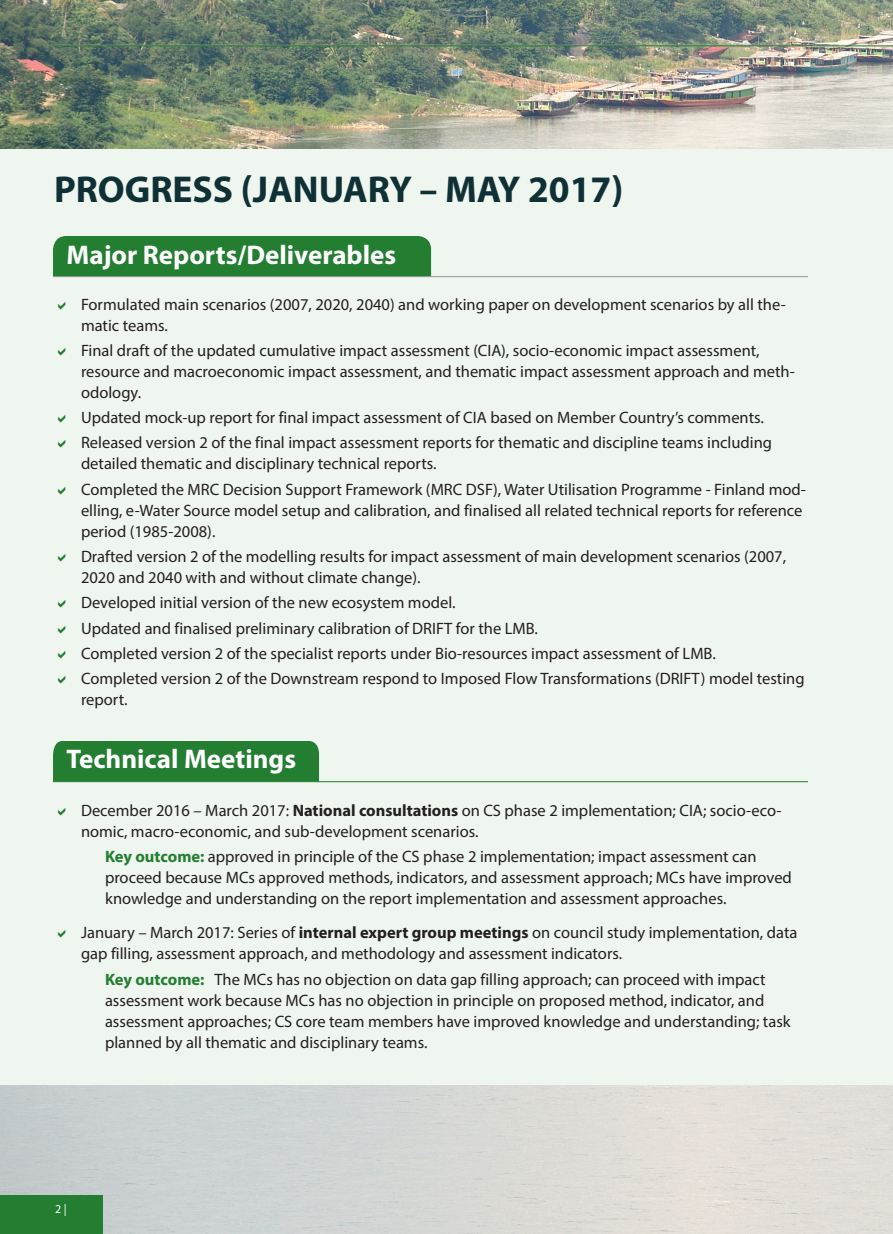
<style>
.page{position:relative;width:893px;height:1234px;background:#fff}
.page>*{position:absolute;margin:0;border:0;box-sizing:border-box;transform-origin:0 0}
.t1{font:700 37.5px "Myriad Hebrew";color:#0f3034}
.t2{font:700 27px "Myriad Pro";color:#fff}
.t3{font:16.5px/21px "Myriad Pro";color:#231f20}
.t4{font:12px "Myriad Pro";color:#fff}
.s1{font-weight:700}
.s2{font-weight:700;color:#237e32}
</style>
<div class="page">
<div style="left:0;top:122px;width:893px;height:1111px;background:#eff5ef"></div>
<img style="left:0;top:0;width:893px;height:149px">
<img style="left:0;top:1085px;width:893px;height:148px">
<hr style="left:54px;top:45px;width:839px;height:1px;background:#237e32">
<div style="left:0;top:1195px;width:102px;height:38px;background:#237e32"></div>
<div style="left:53px;top:236px;width:378px;height:40px;background:#237e32"></div>
<div style="left:53px;top:741px;width:266px;height:40px;background:#237e32"></div>
<hr style="left:53px;top:276px;width:755px;height:1px;background:#939598">
<hr style="left:53px;top:781px;width:755px;height:1px;background:#237e32">
<h1 class="t1" style="left:54px;top:169px;width:571px">PROGRESS (JANUARY – MAY 2017)</h1>
<h2 class="t2" style="left:67px;top:237px;width:331px">Major Reports/Deliverables</h2>
<p class="t3" style="left:81px;top:293px;width:706px">Formulated main scenarios (2007, 2020, 2040) and working paper on development scenarios by all the&shy;matic teams.</p>
<p class="t3" style="left:81px;top:339px;width:715px">Final draft of the updated cumulative impact assessment (CIA), socio-economic impact assessment, resource and macroeconomic impact assessment, and thematic impact assessment approach and meth&shy;odology.</p>
<p class="t3" style="left:81px;top:404px;width:693px;line-height:25.2px">Updated mock-up report for final impact assessment of CIA based on Member Country’s comments.<br>Released version 2 of the final impact assessment reports for thematic and discipline teams including</p>
<p class="t3" style="left:81px;top:451px;width:726px;line-height:25.2px">detailed thematic and disciplinary technical reports.<br>Completed the MRC Decision Support Framework (MRC DSF), Water Utilisation Programme - Finland mod-</p>
<p class="t3" style="left:81px;top:499px;width:723px">elling, e-Water Source model setup and calibration, and finalised all related technical reports for reference period (1985-2008).</p>
<p class="t3" style="left:81px;top:545px;width:707px">Drafted version 2 of the modelling results for impact assessment of main development scenarios (2007,<br>2020 and 2040 with and without climate change).</p>
<p class="t3" style="left:81px;top:589px;width:725px;line-height:25.2px">Developed initial version of the new ecosystem model.<br>Updated and finalised preliminary calibration of DRIFT for the LMB.<br>Completed version 2 of the specialist reports under Bio-resources impact assessment of LMB.<br>Completed version 2 of the Downstream respond to Imposed Flow Transformations (DRIFT) model testing</p>
<p class="t3" style="left:81px;top:688px;width:48px">report.</p>
<h2 class="t2" style="left:67px;top:741px;width:231px">Technical Meetings</h2>
<p class="t3" style="left:81px;top:799px;width:702px">December 2016 – March 2017: <span class="s1">National consultations</span> on CS phase 2 implementation; CIA; socio-eco&shy;nomic, macro-economic, and sub-development scenarios.</p>
<p class="t3" style="left:105px;top:845px;width:688px"><span class="s2">Key outcome:</span> approved in principle of the CS phase 2 implementation; impact assessment can proceed because MCs approved methods, indicators, and assessment approach; MCs have improved knowledge and understanding on the report implementation and assessment approaches.</p>
<p class="t3" style="left:81px;top:921px;width:718px">January – March 2017: Series of <span class="s1">internal expert group meetings</span> on council study implementation, data gap filling, assessment approach, and methodology and assessment indicators.</p>
<p class="t3" style="left:105px;top:967px;width:687px"><span class="s2">Key outcome:</span> The MCs has no objection on data gap filling approach; can proceed with impact assessment work because MCs has no objection in principle on proposed method, indicator, and assessment approaches; CS core team members have improved knowledge and understanding; task planned by all thematic and disciplinary teams.</p>
<p class="t4" style="left:55px;top:1201px;width:13px">2 |</p>
</div>
